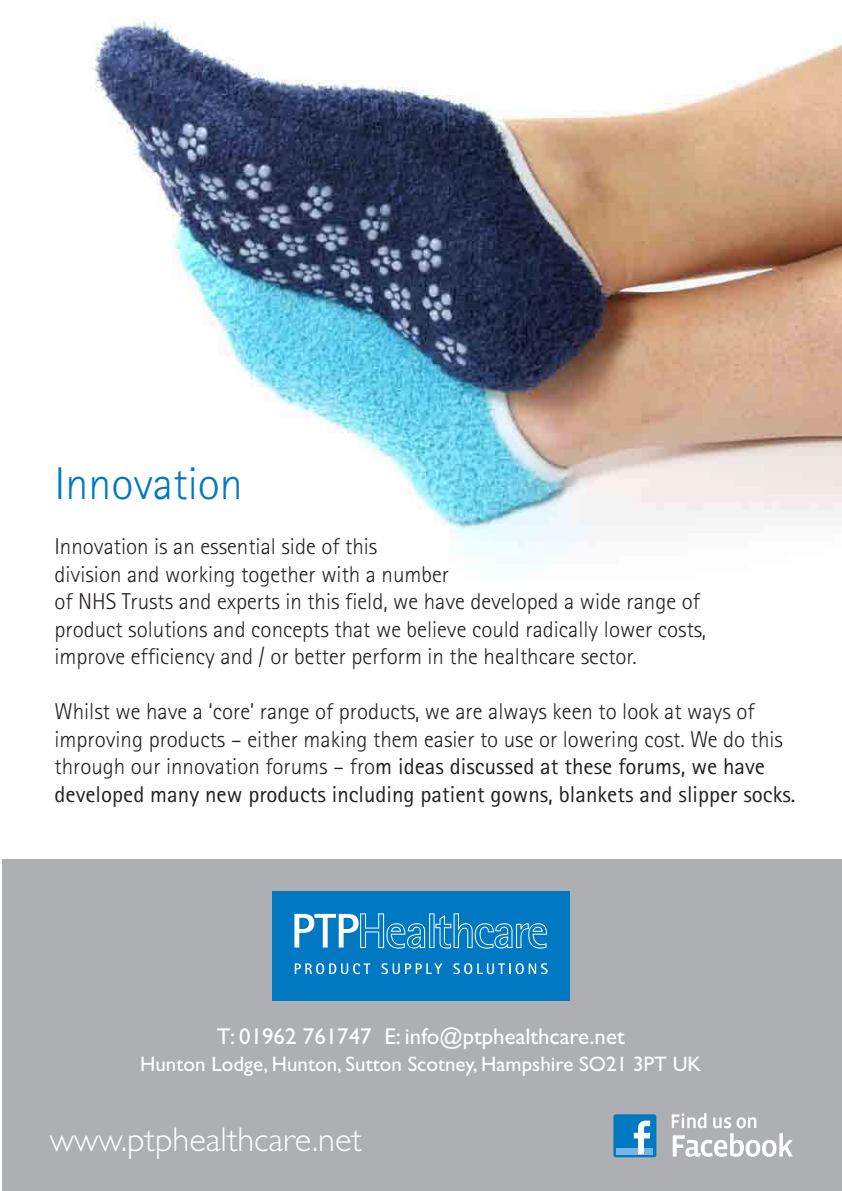
<style>
.page{position:relative;width:842px;height:1191px;background:#fff}
.page>*{position:absolute;margin:0;border:0;box-sizing:border-box;transform-origin:0 0}
.t1{font:300 45.8px "Rotis Sans Serif";color:#0079c2}
.t2{font:300 34.4px "Gill Sans";color:#fff}
.t3{font:300 23px/27.4px "Rotis Sans Serif";color:#231f20}
.t4{font:23px "Gill Sans";color:#fff}
.t5{font:21px "Gill Sans";color:#fff}
.s1{font-weight:400}
</style>
<div class="page">
<div style="left:3px;top:859px;width:839px;height:332px;background:#aeafb3"></div>
<img style="left:92px;top:18px;width:750px;height:546px">
<div style="left:272px;top:891px;width:297px;height:109px;background:#0079c2"></div>
<svg style="left:294px;top:913px;width:131px;height:35px"></svg>
<svg style="left:429px;top:913px;width:5px;height:35px"></svg>
<svg style="left:435px;top:913px;width:112px;height:35px"></svg>
<svg style="left:295px;top:963px;width:75px;height:11px"></svg>
<svg style="left:381px;top:963px;width:61px;height:11px"></svg>
<svg style="left:453px;top:963px;width:95px;height:11px"></svg>
<svg style="left:672px;top:1113px;width:121px;height:43px"></svg>
<div style="left:613px;top:1114px;width:43px;height:43px;background:#0079c1;border-radius:2px"></div>
<div style="left:616px;top:1148px;width:37px;height:6px;background:#75b6e4"></div>
<svg style="left:634px;top:1120px;width:16px;height:34px"></svg>
<h1 class="t1" style="left:54px;top:457px;width:190px">Innovation</h1>
<p class="t3" style="left:54px;top:532px;width:653px">Innovation is an essential side of this<br>division and working together with a number<br>of NHS Trusts and experts in this field, we have developed a wide range of product solutions and concepts that we believe could radically lower costs, improve efficiency and / or better perform in the healthcare sector.</p>
<p class="t3" style="left:54px;top:697px;width:743px">Whilst we have a ‘core’ range of products, we are always keen to look at ways of improving products – either making them easier to use or lowering cost. We do this through our innovation forums – fro<span class="s1">m ideas discussed at these forums, we have developed many new products including patient gowns, blankets and slipper socks.</span></p>
<p class="t4" style="left:217px;top:1023px;width:409px">T: 01962 761747 E: info@ptphealthcare.net</p>
<p class="t5" style="left:140px;top:1052px;width:563px">Hunton Lodge, Hunton, Sutton Scotney, Hampshire SO21 3PT UK</p>
<h2 class="t2" style="left:50px;top:1119px;width:314px">www.ptphealthcare.net</h2>
</div>
